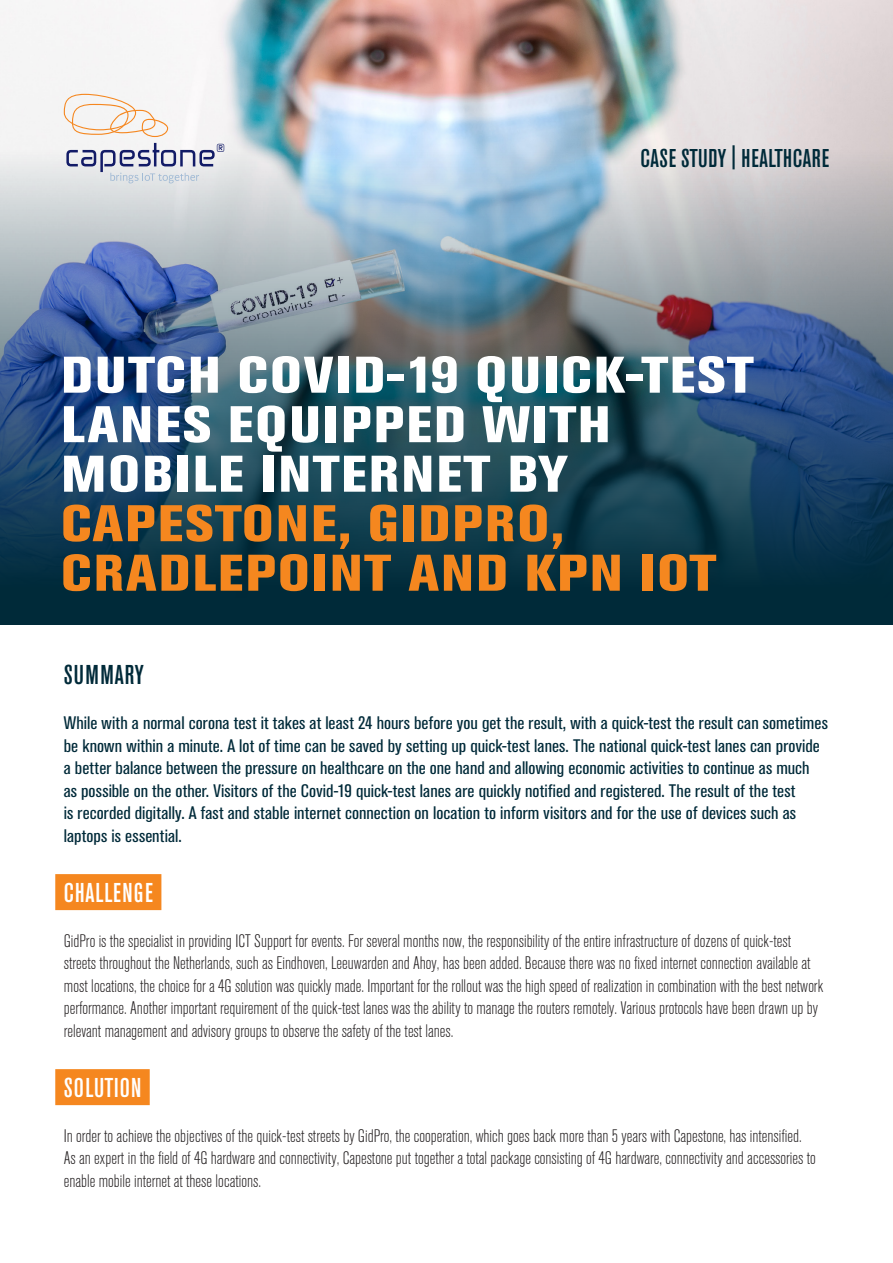
<style>
.page{position:relative;width:893px;height:1263px;background:#fff}
.page>*{position:absolute;margin:0;border:0;box-sizing:border-box;transform-origin:0 0}
.t1{font:800 condensed 51px/49.5px "Akzidenz Grotesk Std";letter-spacing:.035em;color:#fff;scale:1.15 1}
.t2{font:800 condensed 51px "Akzidenz Grotesk Std";letter-spacing:.035em;color:#f5871f;scale:1.15 1}
.t3{font:500 condensed 27px "Akzidenz Grotesk Std";letter-spacing:.045em;color:#fff}
.t4{font:500 condensed 27px "Akzidenz Grotesk Std";letter-spacing:.035em;color:#002a39}
.t5{font:500 condensed 25.5px "Akzidenz Grotesk Std";letter-spacing:.02em;color:#002a39}
.t6{font:300 condensed 18px/22.5px "Akzidenz Grotesk Std";color:#231f20}
.t7{font:condensed 18px/22.5px "Akzidenz Grotesk Std";letter-spacing:.005em;color:#002a39;scale:1.1 1}
</style>
<div class="page">
<div style="left:0;top:0;width:893px;height:624px;background:#002a39"></div>
<img style="left:0;top:0;width:893px;height:565px">
<div style="left:55px;top:874px;width:106px;height:36px;background:#f5871f"></div>
<div style="left:55px;top:1069px;width:95px;height:36px;background:#f5871f"></div>
<svg style="left:64px;top:94px;width:104px;height:43px"></svg>
<svg style="left:66px;top:143px;width:158px;height:40px"></svg>
<p class="t5" style="left:640px;top:143px;width:190px">CASE STUDY | HEALTHCARE</p>
<p class="t1" style="left:61px;top:350px;width:604px">DUTCH COVID-19 QUICK-TEST<br>LANES EQUIPPED WITH</p>
<p class="t1" style="left:61px;top:449px;width:443px">MOBILE INTERNET BY</p>
<p class="t2" style="left:61px;top:494px;width:439px">CAPESTONE, GIDPRO,</p>
<p class="t2" style="left:61px;top:543px;width:572px">CRADLEPOINT AND KPN IOT</p>
<p class="t4" style="left:64px;top:659px;width:81px">SUMMARY</p>
<p class="t7" style="left:64px;top:712px;width:696px">While with a normal corona test it takes at least 24 hours before you get the result, with a quick-test the result can sometimes be known within a minute. A lot of time can be saved by setting up quick-test lanes. The national quick-test lanes can provide a better balance between the pressure on healthcare on the one hand and allowing economic activities to continue as much<br>as possible on the other. Visitors of the Covid-19 quick-test lanes are quickly notified and registered. The result of the test<br>is recorded digitally. A fast and stable internet connection on location to inform visitors and for the use of devices such as laptops is essential.</p>
<p class="t3" style="left:64px;top:877px;width:91px">CHALLENGE</p>
<p class="t6" style="left:64px;top:930px;width:761px">GidPro is the specialist in providing ICT Support for events. For several months now, the responsibility of the entire infrastructure of dozens of quick-test streets throughout the Netherlands, such as Eindhoven, Leeuwarden and Ahoy, has been added. Because there was no fixed internet connection available at most locations, the choice for a 4G solution was quickly made. Important for the rollout was the high speed of realization in combination with the best network performance. Another important requirement of the quick-test lanes was the ability to manage the routers remotely. Various protocols have been drawn up by relevant management and advisory groups to observe the safety of the test lanes.</p>
<p class="t3" style="left:64px;top:1072px;width:79px">SOLUTION</p>
<p class="t6" style="left:64px;top:1125px;width:753px">In order to achieve the objectives of the quick-test streets by GidPro, the cooperation, which goes back more than 5 years with Capestone, has intensified.<br>As an expert in the field of 4G hardware and connectivity, Capestone put together a total package consisting of 4G hardware, connectivity and accessories to enable mobile internet at these locations.</p>
</div>
